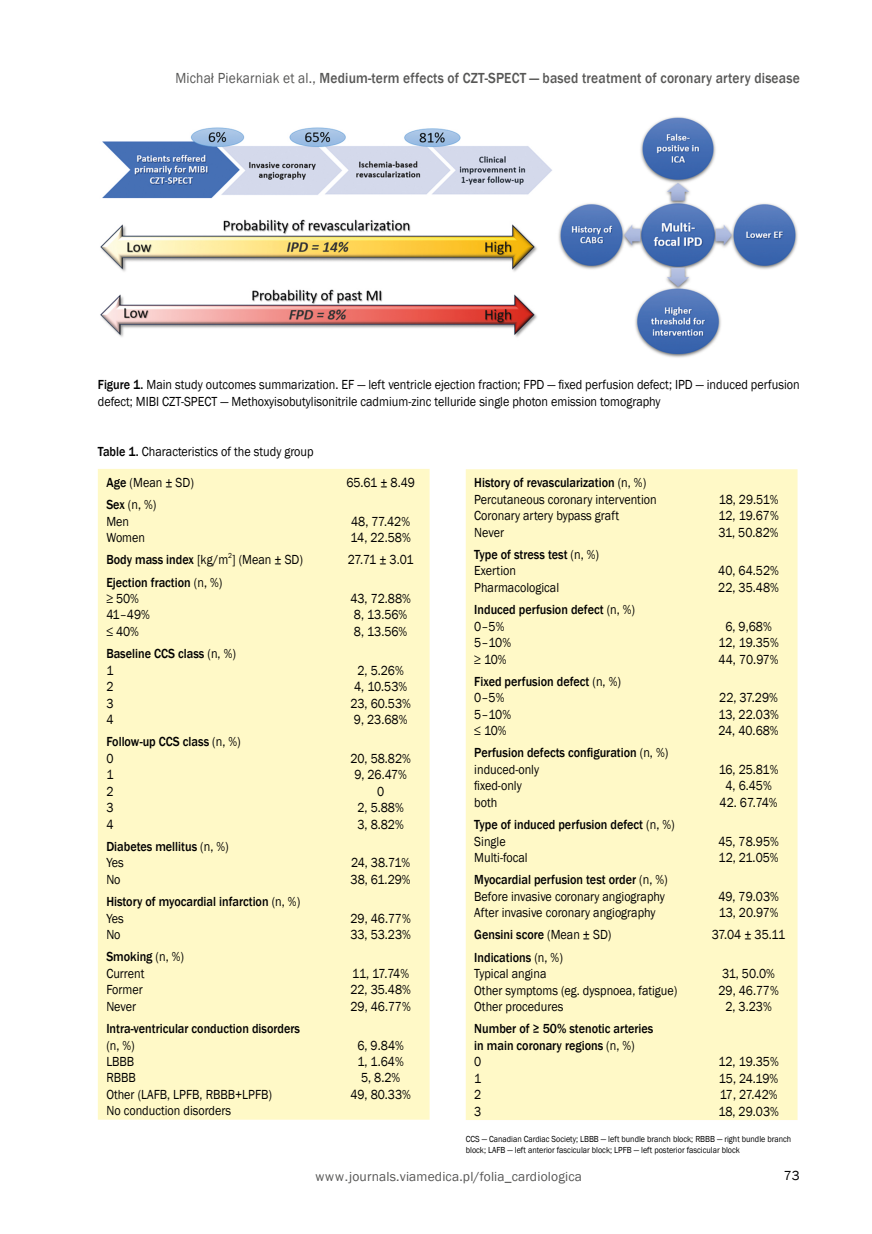
<style>
.page{position:relative;width:872px;height:1234px;background:#fff}
.page>*{position:absolute;margin:0;border:0;box-sizing:border-box;transform-origin:0 0}
.t1{font:500 15px "Franklin Gothic";letter-spacing:.01em;color:#575756;scale:.9 1}
.t2{font:13.5px/16.5px "Franklin Gothic";color:#000;scale:.9 1}
.t3{font:500 13.5px/16.5px "Franklin Gothic";color:#000;scale:.9 1}
.t4{font:13.5px "Franklin Gothic";letter-spacing:.01em;color:#575756}
.t5{font:13.5px/16.5px "Franklin Gothic";letter-spacing:-.02em;color:#000;scale:.9 1}
.t6{font:13.5px "Franklin Gothic";color:#000}
.t7{font:9px/10.9px "Franklin Gothic";color:#000;scale:.9 1}
.s1{font-weight:400}
.s2{font-weight:500}
</style>
<div class="page">
<div style="left:98px;top:469px;width:331px;height:650px;background:#fff9c7"></div>
<div style="left:466px;top:469px;width:331px;height:650px;background:#fff9c7"></div>
<img style="left:100px;top:117px;width:698px;height:241px">
<p class="t1" style="left:175px;top:69px;width:695px"><span class="s1">Michał Piekarniak et al.,</span> Medium-term effects of CZT-SPECT — based treatment of coronary artery disease</p>
<p class="t2" style="left:98px;top:376px;width:781px;line-height:17.2px"><span class="s2">Figure 1.</span> Main study outcomes summarization. EF — left ventricle ejection fraction; FPD — fixed perfusion defect; IPD — induced perfusion defect; MIBI CZT-SPECT — Methoxyisobutylisonitrile cadmium-zinc telluride single photon emission tomography</p>
<p class="t2" style="left:98px;top:443px;width:241px"><span class="s2">Table 1.</span> Characteristics of the study group</p>
<p class="t2" style="left:106px;top:474px;width:99px"><span class="s2">Age</span> (Mean ± SD)</p>
<p class="t2" style="left:346px;top:474px;width:78px">65.61 ± 8.49</p>
<p class="t2" style="left:106px;top:496px;width:57px"><span class="s2">Sex</span> (n, %)<br>Men<br>Women</p>
<p class="t2" style="left:350px;top:513px;width:68px">48, 77.42%<br>14, 22.58%</p>
<p class="t2" style="left:106px;top:551px;width:220px"><span class="s2">Body mass index</span> [kg/m<sup>2</sup>] (Mean ± SD)</p>
<p class="t2" style="left:348px;top:551px;width:75px">27.71 ± 3.01</p>
<p class="t2" style="left:106px;top:574px;width:130px"><span class="s2">Ejection fraction</span> (n, %) ≥ 50%<br>41–49%<br>≤ 40%</p>
<p class="t2" style="left:350px;top:590px;width:69px">43, 72.88%<br>8, 13.56%<br>8, 13.56%</p>
<p class="t3" style="left:106px;top:645px;width:146px">Baseline CCS class <span class="s1">(n, %)<br>1<br>2<br>3<br>4</span></p>
<p class="t3" style="left:106px;top:733px;width:151px">Follow-up CCS class <span class="s1">(n, %)<br>0<br>1<br>2<br>3<br>4</span></p>
<p class="t3" style="left:106px;top:838px;width:138px">Diabetes mellitus <span class="s1">(n, %)<br>Yes<br>No</span></p>
<p class="t3" style="left:106px;top:893px;width:217px">History of myocardial infarction <span class="s1">(n, %)<br>Yes<br>No</span></p>
<p class="t2" style="left:106px;top:948px;width:88px"><span class="s2">Smoking</span> (n, %)<br>Current<br>Former<br>Never</p>
<p class="t2" style="left:350px;top:662px;width:69px;text-align:center">2, 5.26%<br>4, 10.53%<br>23, 60.53%<br>9, 23.68%</p>
<p class="t2" style="left:350px;top:750px;width:69px;text-align:center">20, 58.82%<br>9, 26.47%<br>0<br>2, 5.88%<br>3, 8.82%</p>
<p class="t5" style="left:350px;top:854px;width:68px">24, 38.71%<br>38, 61.29%</p>
<p class="t2" style="left:350px;top:910px;width:69px">29, 46.77%<br>33, 53.23%</p>
<p class="t2" style="left:350px;top:965px;width:69px">11, 17.74%<br>22, 35.48%<br>29, 46.77%</p>
<p class="t3" style="left:106px;top:1020px;width:217px">Intra-ventricular conduction disorders</p>
<p class="t2" style="left:106px;top:1036px;width:186px">(n, %)<br>LBBB<br>RBBB<br>Other (LAFB, LPFB, RBBB+LPFB)<br>No conduction disorders</p>
<p class="t2" style="left:350px;top:1036px;width:69px;text-align:center">6, 9.84%<br>1, 1.64%<br>5, 8.2%<br>49, 80.33%</p>
<p class="t2" style="left:474px;top:474px;width:204px"><span class="s2">History of revascularization</span> (n, %)<br>Percutaneous coronary intervention<br>Coronary artery bypass graft<br>Never</p>
<p class="t2" style="left:474px;top:546px;width:140px"><span class="s2">Type of stress test</span> (n, %)<br>Exertion<br>Pharmacological</p>
<p class="t3" style="left:474px;top:601px;width:180px">Induced perfusion defect <span class="s1">(n, %)<br>0–5%<br>5–10%<br>≥ 10%</span></p>
<p class="t3" style="left:474px;top:673px;width:164px">Fixed perfusion defect <span class="s1">(n, %)<br>0–5%<br>5–10%<br>≤ 10%</span></p>
<p class="t2" style="left:474px;top:744px;width:217px"><span class="s2">Perfusion defects configuration</span> (n, %) induced-only<br>fixed-only<br>both</p>
<p class="t3" style="left:474px;top:816px;width:224px">Type of induced perfusion defect <span class="s1">(n, %)<br>Single<br>Multi-focal</span></p>
<p class="t2" style="left:474px;top:871px;width:216px"><span class="s2">Myocardial perfusion test order</span> (n, %)<br>Before invasive coronary angiography<br>After invasive coronary angiography</p>
<p class="t2" style="left:718px;top:491px;width:69px;text-align:justify">18, 29.51% 12, 19.67% 31, 50.82%</p>
<p class="t2" style="left:718px;top:562px;width:69px">40, 64.52%<br>22, 35.48%</p>
<p class="t2" style="left:718px;top:618px;width:69px;text-align:center">6, 9,68%<br>12, 19.35%<br>44, 70.97%</p>
<p class="t2" style="left:718px;top:689px;width:69px;text-align:justify">22, 37.29% 13, 22.03% 24, 40.68%</p>
<p class="t2" style="left:719px;top:761px;width:68px;text-align:center">16, 25.81%<br>4, 6.45%</p>
<p class="t2" style="left:719px;top:794px;width:66px">42. 67.74%</p>
<p class="t2" style="left:718px;top:832px;width:69px">45, 78.95%<br>12, 21.05%</p>
<p class="t2" style="left:718px;top:888px;width:69px">49, 79.03%<br>13, 20.97%</p>
<p class="t3" style="left:474px;top:926px;width:154px">Gensini score <span class="s1">(Mean ± SD)</span></p>
<p class="t2" style="left:712px;top:926px;width:83px">37.04 ± 35.11</p>
<p class="t2" style="left:474px;top:949px;width:227px"><span class="s2">Indications</span> (n, %)<br>Typical angina<br>Other symptoms (eg. dyspnoea, fatigue)<br>Other procedures</p>
<p class="t2" style="left:718px;top:965px;width:68px;text-align:center">31, 50.0%<br>29, 46.77%<br>2, 3.23%</p>
<p class="t3" style="left:474px;top:1020px;width:201px">Number of ≥ 50% stenotic arteries in main coronary regions <span class="s1">(n, %)<br>0<br>1<br>2<br>3</span></p>
<p class="t2" style="left:718px;top:1053px;width:69px;text-align:justify">12, 19.35% 15, 24.19% 17, 27.42% 18, 29.03%</p>
<p class="t7" style="left:466px;top:1133px;width:363px">CCS — Canadian Cardiac Society; LBBB — left bundle branch block; RBBB — right bundle branch block; LAFB — left anterior fascicular block; LPFB — left posterior fascicular block</p>
<p class="t4" style="left:315px;top:1168px;width:268px">www.journals.viamedica.pl/folia_cardiologica</p>
<p class="t6" style="left:784px;top:1166px;width:17px">73</p>
</div>
